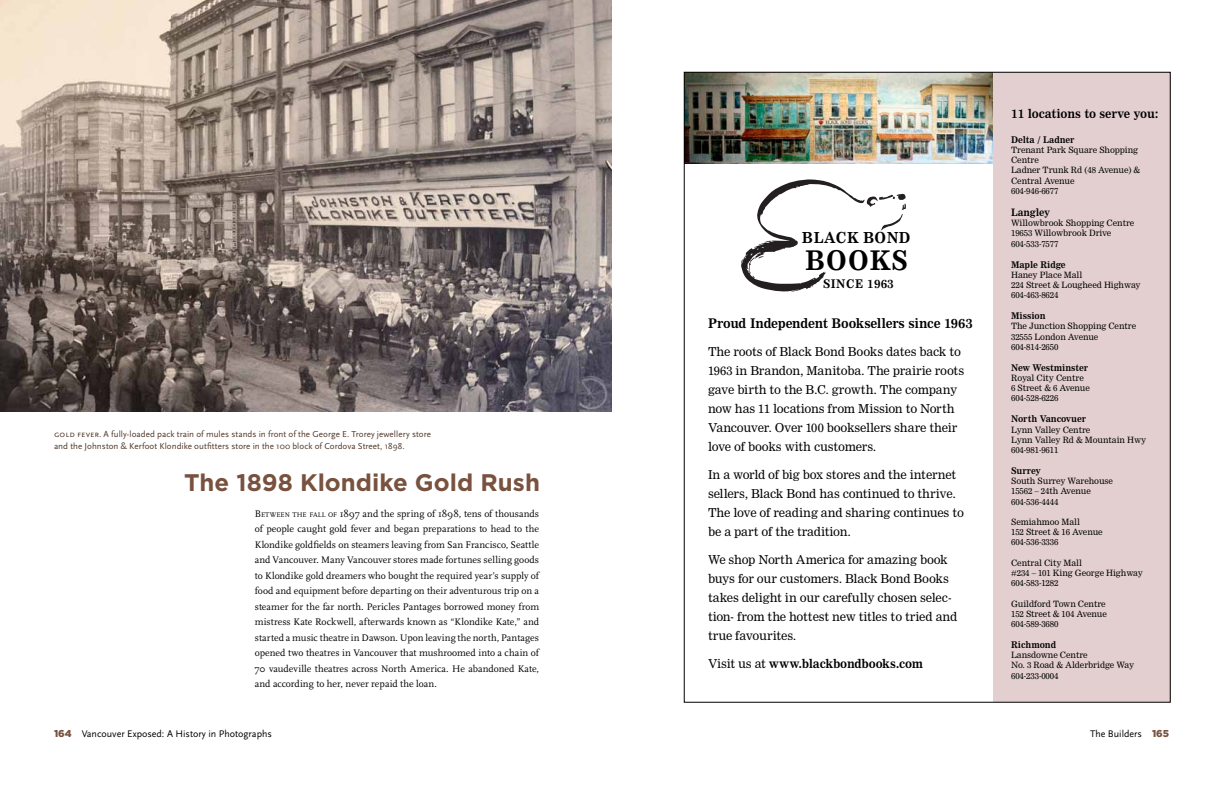
<style>
.page{position:relative;width:1224px;height:792px;background:#fff}
.page>*{position:absolute;margin:0;border:0;box-sizing:border-box;transform-origin:0 0}
.t1{font:700 26.5px "Clarion MT Std";letter-spacing:.05em;color:#000}
.t2{font:700 24px "Gotham";color:#78523f}
.t3{font:700 14.9px "Clarion MT Std";letter-spacing:.04em;color:#000}
.t4{font:700 13px "Clarion MT Std";letter-spacing:-.015em;color:#000}
.t5{font:12px/19px "Clarion MT Std";letter-spacing:-.005em;color:#000}
.t6{font:700 12px "Clarion MT Std";color:#000}
.t7{font:700 11.7px "Clarion MT Std";letter-spacing:.05em;color:#000}
.t8{font:10px/15.5px "FF Scala";letter-spacing:-.005em;color:#000;text-align:justify}
.t9{font:10px "Scala Sans";color:#000}
.t10{font:700 10px "Clarion MT Std";color:#000}
.t11{font:9px/12px "Scala Sans";letter-spacing:.005em;color:#513626}
.t12{font:700 9px "Clarion MT Std";color:#000}
.t13{font:8.5px/10.2px "Clarion MT Std";color:#000}
.s1{font-family:"Scala Sans Caps"}
.s2{font-style:inherit}
.s3{font-size:7px}
.s4{font-weight:400}
.s5{font-family:"Gotham";font-weight:900;color:#78523f}
</style>
<div class="page">
<img style="left:0;top:0;width:612px;height:412px">
<div style="left:993px;top:72px;width:177px;height:630px;background:#e3cfcf"></div>
<img style="left:686px;top:74px;width:307px;height:90px">
<svg style="left:741px;top:179px;width:165px;height:113px"></svg>
<p class="t11" style="left:54px;top:428px;width:379px"><span class="s1">gold fever</span>. A fully-loaded pack train of mules stands in front of the George E. Trorey jewellery store and the Johnston &amp; Kerfoot Klondike outfitters store in the 100 block of Cordova Street, 1898.</p>
<h2 class="t2" style="left:184px;top:469px;width:357px">The 1898 Klondike Gold Rush</h2>
<p class="t8" style="left:255px;top:506px;width:286px"><span class="s2">B</span><span class="s3">ETWEEN THE FALL OF</span> <span class="s2">1897</span> and the spring of 1898, tens of thousands of people caught gold fever and began preparations to head to the Klondike goldfields on steamers leaving from San Francisco, Seattle and Vancouver. Many Vancouver stores made fortunes selling goods to Klondike gold dreamers who bought the required year’s supply of food and equipment before departing on their adventurous trip on a steamer for the far north. Pericles Pantages borrowed money from mistress Kate Rockwell, afterwards known as “Klondike Kate,” and started a music theatre in Dawson. Upon leaving the north, Pantages opened two theatres in Vancouver that mushroomed into a chain of 70 vaudeville theatres across North America. He abandoned Kate, and according to her, never repaid the loan.</p>
<h3 class="t3" style="left:802px;top:229px;width:110px">BLACK BOND</h3>
<p class="t7" style="left:823px;top:276px;width:72px">SINCE 1963</p>
<h1 class="t1" style="left:805px;top:245px;width:104px">BOOKS</h1>
<h3 class="t4" style="left:708px;top:316px;width:266px">Proud Independent Booksellers since 1963</h3>
<p class="t5" style="left:708px;top:342px;width:258px">The roots of Black Bond Books dates back to 1963 in Brandon, Manitoba. The prairie roots gave birth to the B.C. growth. The company now has 11 locations from Mission to North Vancouver. Over 100 booksellers share their love of books with customers.</p>
<p class="t5" style="left:708px;top:465px;width:257px">In a world of big box stores and the internet sellers, Black Bond has continued to thrive.<br>The love of reading and sharing continues to be a part of the tradition.</p>
<p class="t5" style="left:708px;top:550px;width:251px">We shop North America for amazing book buys for our customers. Black Bond Books takes delight in our carefully chosen selec&shy;tion- from the hottest new titles to tried and true favourites.</p>
<p class="t6" style="left:708px;top:657px;width:217px"><span class="s4">Visit us at</span> www.blackbondbooks.com</p>
<p class="t6" style="left:1011px;top:106px;width:149px">11 locations to serve you:</p>
<p class="t12" style="left:1011px;top:134px;width:65px">Delta / Ladner</p>
<p class="t13" style="left:1011px;top:145px;width:131px">Trenant Park Square Shopping<br>Centre<br>Ladner Trunk Rd (48 Avenue) &amp;<br>Central Avenue<br>604-946-6677</p>
<p class="t10" style="left:1011px;top:206px;width:41px">Langley</p>
<p class="t13" style="left:1011px;top:218px;width:125px">Willowbrook Shopping Centre<br>19653 Willowbrook Drive<br>604-533-7577</p>
<p class="t12" style="left:1011px;top:259px;width:56px">Maple Ridge</p>
<p class="t13" style="left:1011px;top:269px;width:131px">Haney Place Mall<br>224 Street &amp; Lougheed Highway<br>604-463-8624</p>
<p class="t12" style="left:1011px;top:311px;width:36px">Mission</p>
<p class="t13" style="left:1011px;top:321px;width:127px">The Junction Shopping Centre<br>32555 London Avenue<br>604-814-2650</p>
<p class="t12" style="left:1011px;top:362px;width:79px">New Westminster</p>
<p class="t13" style="left:1011px;top:373px;width:80px">Royal City Centre<br>6 Street &amp; 6 Avenue<br>604-528-6226</p>
<p class="t12" style="left:1011px;top:414px;width:76px">North Vancovuer</p>
<p class="t13" style="left:1011px;top:424px;width:137px">Lynn Valley Centre<br>Lynn Valley Rd &amp; Mountain Hwy<br>604-981-9611</p>
<p class="t12" style="left:1011px;top:465px;width:31px">Surrey</p>
<p class="t13" style="left:1011px;top:476px;width:103px">South Surrey Warehouse<br>15562 – 24th Avenue<br>604-536-4444</p>
<p class="t13" style="left:1011px;top:517px;width:93px">Semiahmoo Mall<br>152 Street &amp; 16 Avenue<br>604-536-3336</p>
<p class="t13" style="left:1011px;top:557px;width:133px">Central City Mall<br>#234 – 101 King George Highway<br>604-583-1282</p>
<p class="t13" style="left:1011px;top:598px;width:97px">Guildford Town Centre<br>152 Street &amp; 104 Avenue<br>604-589-3680</p>
<p class="t12" style="left:1011px;top:639px;width:47px">Richmond</p>
<p class="t13" style="left:1011px;top:650px;width:125px">Lansdowne Centre<br>No. 3 Road &amp; Alderbridge Way<br>604-233-0004</p>
<p class="t9" style="left:54px;top:728px;width:219px"><span class="s5">164</span> Vancouver Exposed: A History in Photographs</p>
<p class="t9" style="left:1090px;top:728px;width:81px">The Builders <span class="s5">165</span></p>
</div>
